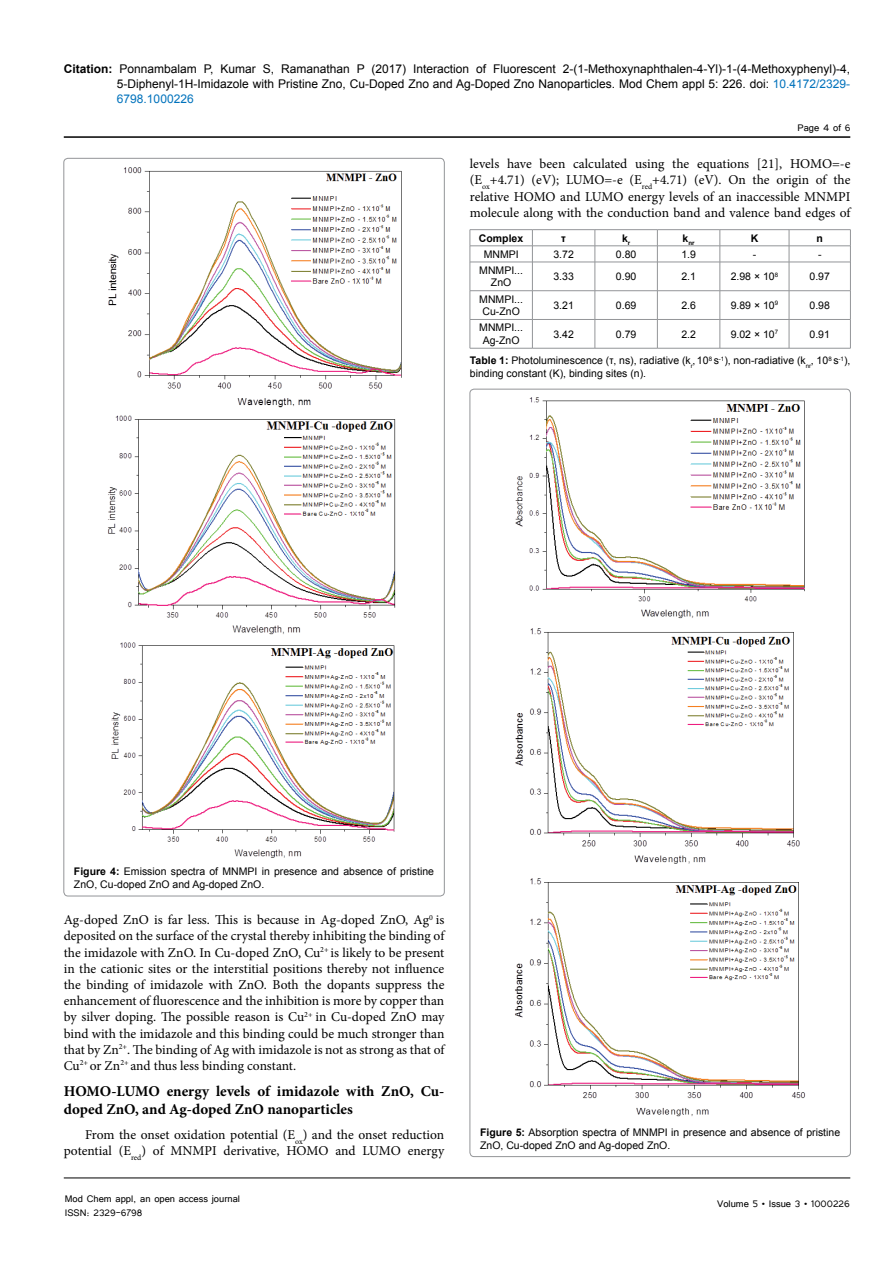
<style>
.page{position:relative;width:893px;height:1263px;background:#fff}
.page>*{position:absolute;margin:0;border:0;box-sizing:border-box;transform-origin:0 0}
.t1{font:700 15px/18px "Minion Pro";color:#000}
.t2{font:13.5px/16.2px "Minion Pro";letter-spacing:-.005em;color:#000;text-align:justify}
.t3{font:12px/15px "Arial";color:#000;text-align:justify}
.t4{font:12px/14.4px "Tunga";color:#000}
.t5{font:10.5px/12.6px "Arial";color:#000}
.t6{font:700 10.5px "Arial";color:#000}
.t7{font:700 6.15px "Arial";color:#000}
.s1{font-weight:700}
.s2{color:#0072bc}
</style>
<div class="page">
<hr style="left:64px;top:1178px;width:786px;height:1px;background:#000">
<hr style="left:64px;top:136px;width:786px;height:2px;background:#000">
<img style="left:515px;top:397px;width:290px;height:222px">
<img style="left:515px;top:628px;width:285px;height:236px">
<img style="left:515px;top:878px;width:290px;height:239px">
<img style="left:108px;top:167px;width:293px;height:241px">
<img style="left:108px;top:415px;width:288px;height:220px">
<img style="left:111px;top:643px;width:284px;height:215px">
<hr style="left:470px;top:229px;width:62px;height:1px;background:#939598">
<hr style="left:532px;top:229px;width:63px;height:1px;background:#939598">
<hr style="left:595px;top:229px;width:62px;height:1px;background:#939598">
<hr style="left:657px;top:229px;width:63px;height:1px;background:#939598">
<hr style="left:720px;top:229px;width:69px;height:1px;background:#939598">
<hr style="left:789px;top:229px;width:61px;height:1px;background:#939598">
<hr style="left:470px;top:246px;width:62px;height:1px;background:#939598">
<hr style="left:532px;top:246px;width:63px;height:1px;background:#939598">
<hr style="left:595px;top:246px;width:62px;height:1px;background:#939598">
<hr style="left:657px;top:246px;width:63px;height:1px;background:#939598">
<hr style="left:720px;top:246px;width:69px;height:1px;background:#939598">
<hr style="left:789px;top:246px;width:61px;height:1px;background:#939598">
<hr style="left:470px;top:262px;width:62px;height:1px;background:#939598">
<hr style="left:532px;top:262px;width:63px;height:1px;background:#939598">
<hr style="left:595px;top:262px;width:62px;height:1px;background:#939598">
<hr style="left:657px;top:262px;width:63px;height:1px;background:#939598">
<hr style="left:720px;top:262px;width:69px;height:1px;background:#939598">
<hr style="left:789px;top:262px;width:61px;height:1px;background:#939598">
<hr style="left:470px;top:290px;width:62px;height:1px;background:#939598">
<hr style="left:532px;top:290px;width:63px;height:1px;background:#939598">
<hr style="left:595px;top:290px;width:62px;height:1px;background:#939598">
<hr style="left:657px;top:290px;width:63px;height:1px;background:#939598">
<hr style="left:720px;top:290px;width:69px;height:1px;background:#939598">
<hr style="left:789px;top:290px;width:61px;height:1px;background:#939598">
<hr style="left:470px;top:319px;width:62px;height:1px;background:#939598">
<svg style="left:470px;top:230px;width:1px;height:118px"></svg>
<hr style="left:532px;top:319px;width:63px;height:1px;background:#939598">
<svg style="left:532px;top:230px;width:1px;height:118px"></svg>
<hr style="left:595px;top:319px;width:62px;height:1px;background:#939598">
<svg style="left:595px;top:230px;width:1px;height:118px"></svg>
<hr style="left:657px;top:319px;width:63px;height:1px;background:#939598">
<svg style="left:657px;top:230px;width:1px;height:118px"></svg>
<hr style="left:720px;top:319px;width:69px;height:1px;background:#939598">
<svg style="left:720px;top:230px;width:1px;height:118px"></svg>
<hr style="left:789px;top:319px;width:61px;height:1px;background:#939598">
<svg style="left:789px;top:230px;width:1px;height:118px"></svg>
<svg style="left:850px;top:230px;width:1px;height:118px"></svg>
<hr style="left:470px;top:348px;width:62px;height:1px;background:#939598">
<hr style="left:532px;top:348px;width:63px;height:1px;background:#939598">
<hr style="left:595px;top:348px;width:62px;height:1px;background:#939598">
<hr style="left:657px;top:348px;width:63px;height:1px;background:#939598">
<hr style="left:720px;top:348px;width:69px;height:1px;background:#939598">
<hr style="left:789px;top:348px;width:61px;height:1px;background:#939598">
<p class="t3" style="left:117px;top:61px;width:735px;text-indent:-53px"><span class="s1">Citation:</span> Ponnambalam P, Kumar S, Ramanathan P (2017) Interaction of Fluorescent 2-(1-Methoxynaphthalen-4-Yl)-1-(4-Methoxyphenyl)-4, 5-Diphenyl-1H-Imidazole with Pristine Zno, Cu-Doped Zno and Ag-Doped Zno Nanoparticles. Mod Chem appl 5: 226. doi: <span class="s2">10.4172/2329- 6798.1000226</span></p>
<p class="t4" style="left:797px;top:119px;width:55px">Page 4 of 6</p>
<p class="t2" style="left:470px;top:156px;width:382px">levels have been calculated using the equations [21], HOMO=-e (E<sub>ox</sub>+4.71) (eV); LUMO=-e (E<sub>red</sub>+4.71) (eV). On the origin of the relative HOMO and LUMO energy levels of an inaccessible MNMPI molecule along with the conduction band and valence band edges of</p>
<p class="t6" style="left:479px;top:231px;width:46px">Complex</p>
<p class="t6" style="left:561px;top:231px;width:6px">τ</p>
<p class="t6" style="left:622px;top:231px;width:10px">k<sub>r</sub></p>
<p class="t7" style="left:683px;top:239px;width:13px"><sup>k</sup>nr</p>
<p class="t6" style="left:751px;top:231px;width:9px">K</p>
<p class="t6" style="left:816px;top:231px;width:8px">n</p>
<p class="t5" style="left:484px;top:248px;width:36px">MNMPI</p>
<p class="t5" style="left:553px;top:248px;width:22px">3.72</p>
<p class="t5" style="left:616px;top:248px;width:22px">0.80</p>
<p class="t5" style="left:681px;top:248px;width:16px">1.9</p>
<p class="t5" style="left:753px;top:248px;width:5px">-</p>
<p class="t5" style="left:818px;top:248px;width:5px">-</p>
<p class="t5" style="left:479px;top:264px;width:45px;text-align:center">MNMPI...<br>ZnO</p>
<p class="t5" style="left:553px;top:270px;width:22px">3.33</p>
<p class="t5" style="left:616px;top:270px;width:22px">0.90</p>
<p class="t5" style="left:681px;top:270px;width:16px">2.1</p>
<p class="t5" style="left:731px;top:270px;width:49px">2.98 × 10<sup>8</sup></p>
<p class="t5" style="left:809px;top:270px;width:22px">0.97</p>
<p class="t5" style="left:479px;top:293px;width:45px;text-align:center">MNMPI...<br>Cu-ZnO</p>
<p class="t5" style="left:553px;top:299px;width:22px">3.21</p>
<p class="t5" style="left:616px;top:299px;width:22px">0.69</p>
<p class="t5" style="left:681px;top:299px;width:16px">2.6</p>
<p class="t5" style="left:731px;top:299px;width:49px">9.89 × 10<sup>9</sup></p>
<p class="t5" style="left:809px;top:299px;width:22px">0.98</p>
<p class="t5" style="left:479px;top:321px;width:45px;text-align:center">MNMPI...<br>Ag-ZnO</p>
<p class="t5" style="left:553px;top:328px;width:22px">3.42</p>
<p class="t5" style="left:616px;top:328px;width:22px">0.79</p>
<p class="t5" style="left:681px;top:328px;width:16px">2.2</p>
<p class="t5" style="left:731px;top:328px;width:49px">9.02 × 10<sup>7</sup></p>
<p class="t5" style="left:809px;top:328px;width:22px">0.91</p>
<p class="t5" style="left:470px;top:354px;width:382px"><span class="s1">Table 1:</span> Photoluminescence (τ, ns), radiative (k<sub>r</sub>, 10<sup>8</sup> s<sup>-1</sup>), non-radiative (k<sub>nr</sub>, 10<sup>8</sup> s<sup>-1</sup>), binding constant (K), binding sites (n).</p>
<p class="t5" style="left:74px;top:865px;width:362px"><span class="s1">Figure 4:</span> Emission spectra of MNMPI in presence and absence of pristine<br>ZnO, Cu-doped ZnO and Ag-doped ZnO.</p>
<p class="t2" style="left:64px;top:912px;width:382px">Ag-doped ZnO is far less. This is because in Ag-doped ZnO, Ag<sup>0</sup> is deposited on the surface of the crystal thereby inhibiting the binding of the imidazole with ZnO. In Cu-doped ZnO, Cu<sup>2+</sup> is likely to be present in the cationic sites or the interstitial positions thereby not influence the binding of imidazole with ZnO. Both the dopants suppress the enhancement of fluorescence and the inhibition is more by copper than by silver doping. The possible reason is Cu<sup>2+</sup> in Cu-doped ZnO may bind with the imidazole and this binding could be much stronger than that by Zn<sup>2+</sup>. The binding of Ag with imidazole is not as strong as that of Cu<sup>2+</sup> or Zn<sup>2+</sup> and thus less binding constant.</p>
<p class="t1" style="left:64px;top:1082px;width:382px">HOMO-LUMO energy levels of imidazole with ZnO, Cu&shy;doped ZnO, and Ag-doped ZnO nanoparticles</p>
<p class="t2" style="left:64px;top:1127px;width:382px;text-align:right">From the onset oxidation potential (E<sub>ox</sub>) and the onset reduction potential (E<sub>red</sub>) of MNMPI derivative, HOMO and LUMO energy</p>
<p class="t4" style="left:65px;top:1190px;width:177px">Mod Chem appl, an open access journal<br>ISSN: 2329-6798</p>
<p class="t5" style="left:480px;top:1126px;width:362px"><span class="s1">Figure 5:</span> Absorption spectra of MNMPI in presence and absence of pristine<br>ZnO, Cu-doped ZnO and Ag-doped ZnO.</p>
<p class="t4" style="left:717px;top:1196px;width:134px">Volume 5 • Issue 3 • 1000226</p>
</div>
